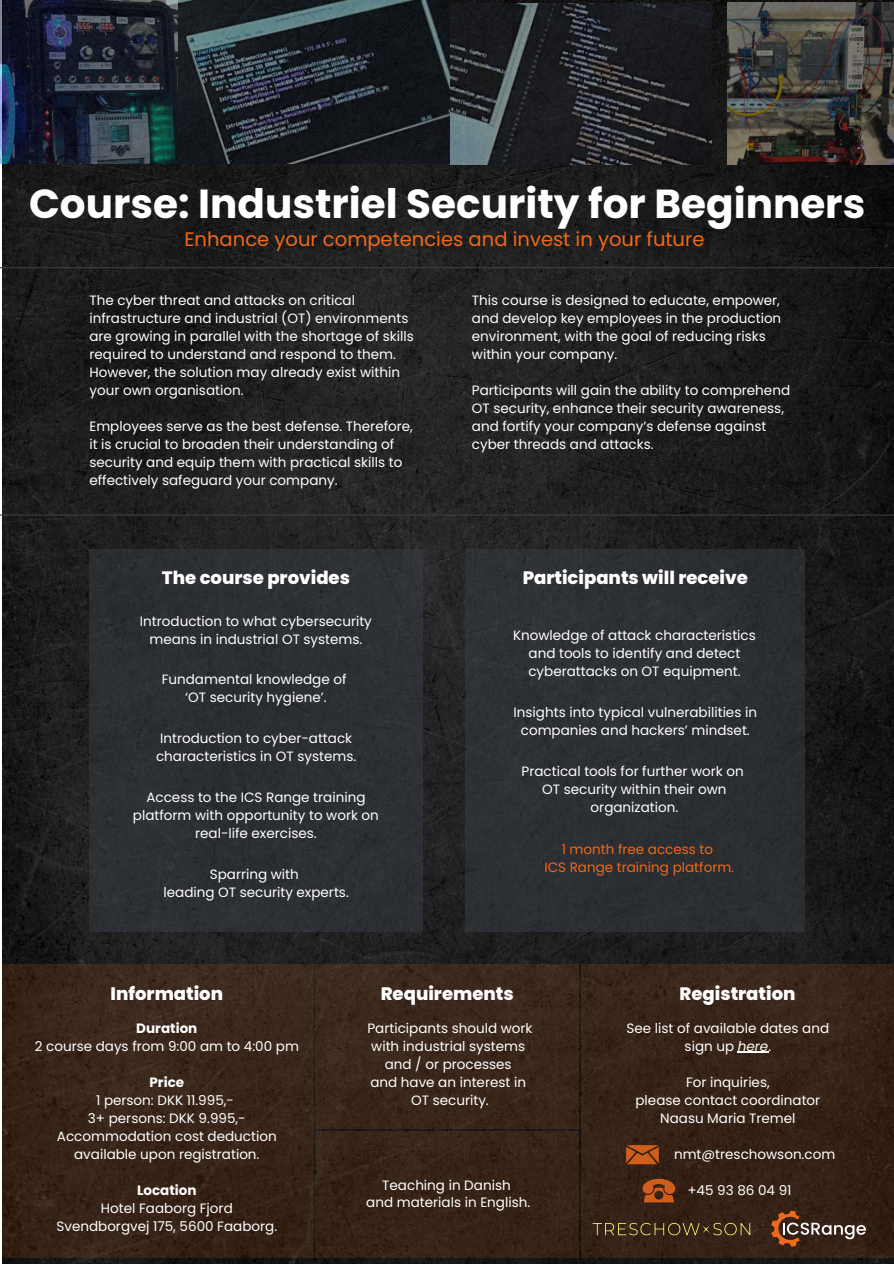
<style>
.page{position:relative;width:894px;height:1264px;background:#fff}
.page>*{position:absolute;margin:0;border:0;box-sizing:border-box;transform-origin:0 0}
.t1{font:700 40.5px "Poppins";color:#fff}
.t2{font:19.5px "Poppins";color:#ed691b}
.t3{font:800 18px "Poppins";color:#fff}
.t4{font:13.5px/18px "Poppins";color:#fff;text-align:center}
.t5{font:13.5px/18px "Poppins";color:#ed691b;text-align:center}
.t6{font:700 13.5px "Poppins";color:#fff}
.s1{font-style:italic}
</style>
<div class="page">
<img style="left:2px;top:0;width:891px;height:1263px">
<img style="left:178px;top:0;width:271px;height:163px">
<img style="left:450px;top:3px;width:261px;height:161px">
<img style="left:0;top:0;width:178px;height:163px">
<img style="left:727px;top:3px;width:166px;height:161px">
<hr style="left:0;top:514px;width:893px;height:1px;background:#393e46">
<hr style="left:0;top:267px;width:893px;height:1px;background:#393e46">
<div style="left:465px;top:549px;width:339px;height:382px;background:#2c2f33"></div>
<div style="left:90px;top:549px;width:332px;height:382px;background:#2c2f33"></div>
<div style="left:315px;top:1131px;width:263px;height:126px;background:#372418"></div>
<div style="left:580px;top:964px;width:313px;height:293px;background:#362317"></div>
<div style="left:315px;top:964px;width:263px;height:165px;background:#3b281c"></div>
<div style="left:2px;top:964px;width:311px;height:293px;background:#382419"></div>
<svg style="left:626px;top:1145px;width:32px;height:19px"></svg>
<svg style="left:642px;top:1178px;width:33px;height:24px"></svg>
<svg style="left:592px;top:1222px;width:158px;height:13px"></svg>
<svg style="left:771px;top:1210px;width:94px;height:36px"></svg>
<svg style="left:737px;top:1051px;width:31px;height:1px"></svg>
<h1 class="t1" style="left:29px;top:180px;width:837px">Course: Industriel Security for Beginners</h1>
<h2 class="t2" style="left:184px;top:228px;width:521px">Enhance your competencies and invest in your future</h2>
<p class="t4" style="left:89px;top:291px;width:326px;text-align:left">The cyber threat and attacks on critical infrastructure and industrial (OT) environments are growing in parallel with the shortage of skills required to understand and respond to them.<br>However, the solution may already exist within your own organisation.</p>
<p class="t4" style="left:89px;top:417px;width:325px;text-align:left">Employees serve as the best defense. Therefore, it is crucial to broaden their understanding of security and equip them with practical skills to effectively safeguard your company.</p>
<h3 class="t3" style="left:162px;top:567px;width:189px">The course provides</h3>
<p class="t4" style="left:140px;top:612px;width:233px">Introduction to what cybersecurity means in industrial OT systems.</p>
<p class="t4" style="left:162px;top:670px;width:186px">Fundamental knowledge of ‘OT security hygiene’.</p>
<p class="t4" style="left:156px;top:729px;width:202px">Introduction to cyber-attack characteristics in OT systems.</p>
<p class="t4" style="left:133px;top:788px;width:247px">Access to the ICS Range training platform with opportunity to work on real-life exercises.</p>
<p class="t4" style="left:163px;top:865px;width:187px">Sparring with<br>leading OT security experts.</p>
<p class="t4" style="left:472px;top:291px;width:311px;text-align:left">This course is designed to educate, empower, and develop key employees in the production environment, with the goal of reducing risks within your company.</p>
<p class="t4" style="left:472px;top:381px;width:319px;text-align:left">Participants will gain the ability to comprehend OT security, enhance their security awareness, and fortify your company’s defense against cyber threads and attacks.</p>
<h3 class="t3" style="left:522px;top:567px;width:227px">Participants will receive</h3>
<p class="t4" style="left:513px;top:626px;width:244px">Knowledge of attack characteristics and tools to identify and detect cyberattacks on OT equipment.</p>
<p class="t4" style="left:513px;top:703px;width:245px">Insights into typical vulnerabilities in companies and hackers’ mindset.</p>
<p class="t4" style="left:521px;top:762px;width:223px">Practical tools for further work on<br>OT security within their own organization.</p>
<p class="t5" style="left:544px;top:839px;width:191px">1 month free access to<br>ICS Range training platform.</p>
<h3 class="t3" style="left:110px;top:982px;width:114px">Information</h3>
<p class="t6" style="left:136px;top:1020px;width:63px">Duration</p>
<p class="t4" style="left:35px;top:1037px;width:265px">2 course days from 9:00 am to 4:00 pm</p>
<p class="t6" style="left:149px;top:1074px;width:36px">Price</p>
<p class="t4" style="left:57px;top:1090px;width:221px">1 person: DKK 11.995,-<br>3+ persons: DKK 9.995,-<br>Accommodation cost deduction available upon registration.</p>
<p class="t6" style="left:137px;top:1181px;width:61px">Location</p>
<p class="t4" style="left:56px;top:1198px;width:222px">Hotel Faaborg Fjord<br>Svendborgvej 175, 5600 Faaborg.</p>
<h3 class="t3" style="left:380px;top:982px;width:134px">Requirements</h3>
<p class="t4" style="left:367px;top:1019px;width:167px">Participants should work with industrial systems and / or processes<br>and have an interest in<br>OT security.</p>
<p class="t4" style="left:366px;top:1176px;width:165px;line-height:17px">Teaching in Danish<br>and materials in English.</p>
<h3 class="t3" style="left:679px;top:982px;width:117px">Registration</h3>
<p class="t4" style="left:626px;top:1019px;width:204px">See list of available dates and sign up <span class="s1">here</span>.</p>
<p class="t4" style="left:635px;top:1072px;width:186px">For inquiries,<br>please contact coordinator<br>Naasu Maria Tremel</p>
<p class="t4" style="left:674px;top:1145px;width:163px">nmt@treschowson.com</p>
<p class="t4" style="left:687px;top:1180px;width:106px">+45 93 86 04 91</p>
</div>
